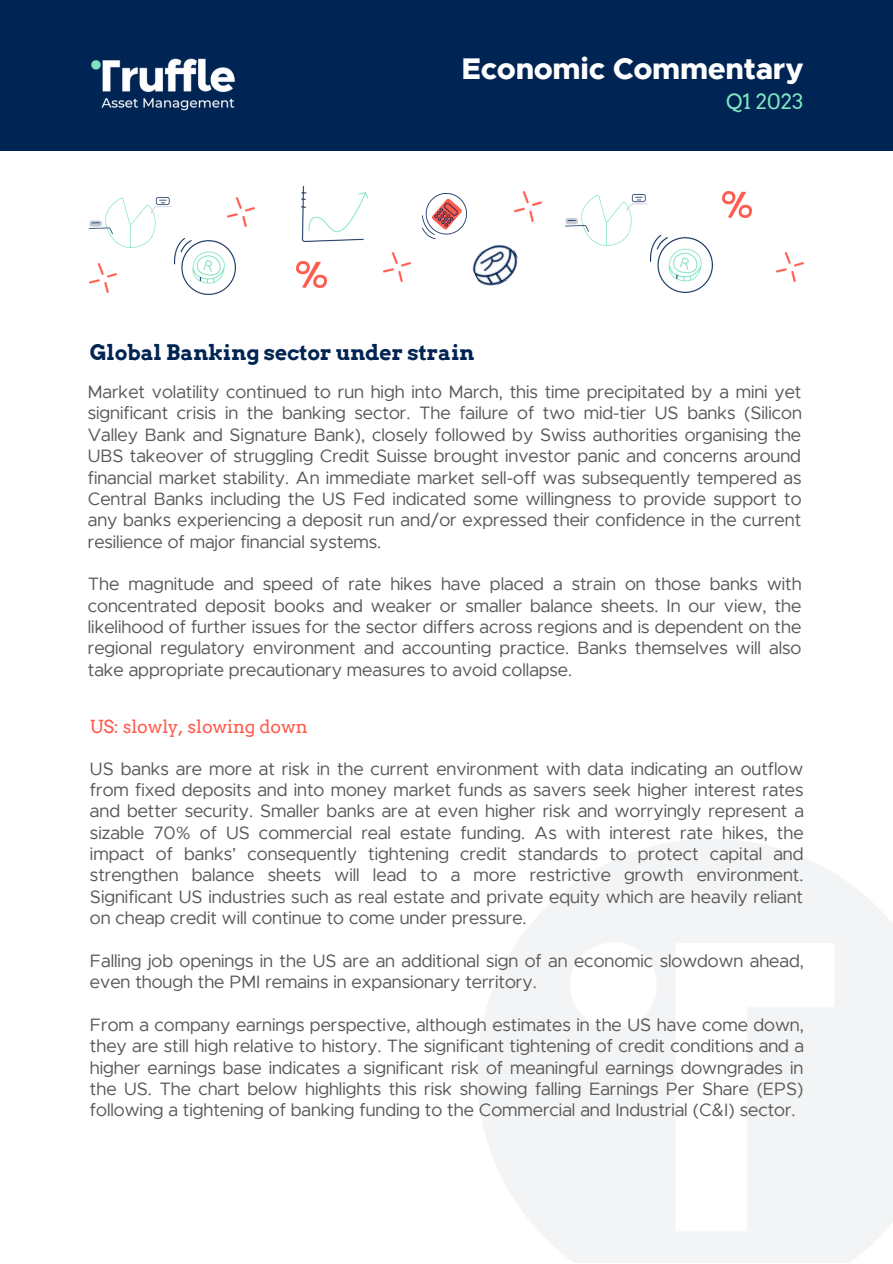
<style>
.page{position:relative;width:893px;height:1264px;background:#fff}
.page>*{position:absolute;margin:0;border:0;box-sizing:border-box;transform-origin:0 0}
.t1{font:800 30px "Metropolis";color:#fff}
.t2{font:700 21px "Arvo";color:#002453}
.t3{font:21px "Arvo";color:#80e5c1}
.t4{font:18px/21.3px "Metropolis";color:#595959;text-align:justify}
.t5{font:18px "Arvo";color:#ff5a4d}
</style>
<div class="page">
<div style="left:0;top:0;width:892px;height:151px;background:#002453"></div>
<img style="left:91px;top:58px;width:144px;height:53px">
<img style="left:472px;top:244px;width:46px;height:42px">
<img style="left:297px;top:261px;width:29px;height:26px">
<img style="left:301px;top:187px;width:66px;height:55px">
<img style="left:174px;top:238px;width:62px;height:56px">
<img style="left:383px;top:252px;width:27px;height:29px">
<img style="left:422px;top:193px;width:44px;height:45px">
<img style="left:89px;top:197px;width:82px;height:51px">
<img style="left:228px;top:197px;width:27px;height:29px">
<img style="left:89px;top:264px;width:27px;height:29px">
<img style="left:514px;top:192px;width:27px;height:29px">
<img style="left:650px;top:236px;width:62px;height:56px">
<img style="left:565px;top:195px;width:82px;height:50px">
<img style="left:722px;top:192px;width:30px;height:26px">
<img style="left:776px;top:252px;width:27px;height:29px">
<h1 class="t1" style="left:461px;top:55px;width:343px">Economic Commentary</h1>
<p class="t3" style="left:726px;top:88px;width:79px">Q1 2023</p>
<p class="t2" style="left:90px;top:340px;width:386px">Global Banking sector under strain</p>
<p class="t4" style="left:88px;top:382px;width:715px">Market volatility continued to run high into March, this time precipitated by a mini yet significant crisis in the banking sector. The failure of two mid-tier US banks (Silicon Valley Bank and Signature Bank), closely followed by Swiss authorities organising the UBS takeover of struggling Credit Suisse brought investor panic and concerns around financial market stability. An immediate market sell-off was subsequently tempered as Central Banks including the US Fed indicated some willingness to provide support to any banks experiencing a deposit run and/or expressed their confidence in the current resilience of major financial systems.</p>
<p class="t4" style="left:88px;top:574px;width:715px">The magnitude and speed of rate hikes have placed a strain on those banks with concentrated deposit books and weaker or smaller balance sheets. In our view, the likelihood of further issues for the sector differs across regions and is dependent on the regional regulatory environment and accounting practice. Banks themselves will also take appropriate precautionary measures to avoid collapse.</p>
<p class="t5" style="left:90px;top:715px;width:219px">US: slowly, slowing down</p>
<p class="t4" style="left:90px;top:758px;width:715px">US banks are more at risk in the current environment with data indicating an outflow from fixed deposits and into money market funds as savers seek higher interest rates and better security. Smaller banks are at even higher risk and worryingly represent a sizable 70% of US commercial real estate funding. As with interest rate hikes, the impact of banks’ consequently tightening credit standards to protect capital and strengthen balance sheets will lead to a more restrictive growth environment.<br>Significant US industries such as real estate and private equity which are heavily reliant on cheap credit will continue to come under pressure.</p>
<p class="t4" style="left:90px;top:950px;width:715px">Falling job openings in the US are an additional sign of an economic slowdown ahead, even though the PMI remains in expansionary territory.</p>
<p class="t4" style="left:90px;top:1015px;width:715px">From a company earnings perspective, although estimates in the US have come down, they are still high relative to history. The significant tightening of credit conditions and a higher earnings base indicates a significant risk of meaningful earnings downgrades in the US. The chart below highlights this risk showing falling Earnings Per Share (EPS) following a tightening of banking funding to the Commercial and Industrial (C&amp;I) sector.</p>
</div>
